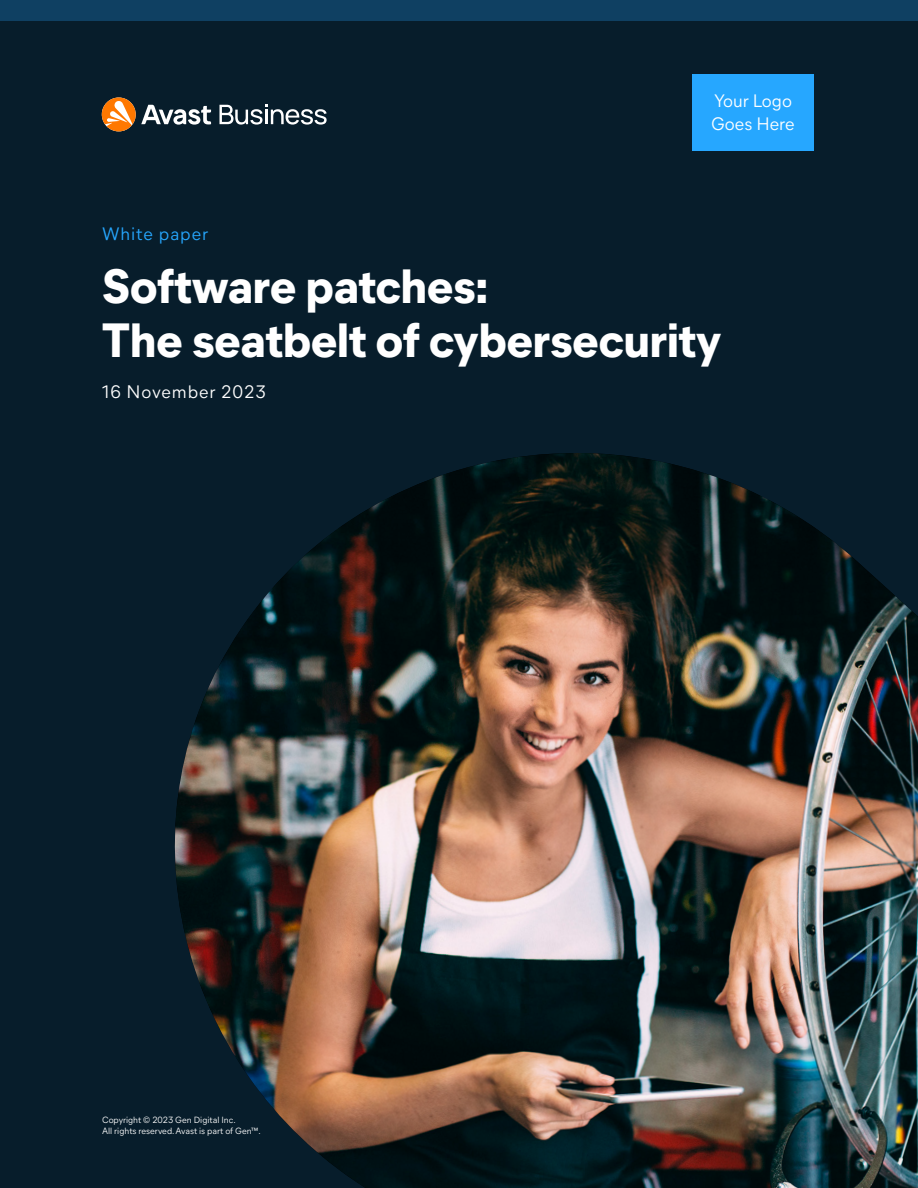
<style>
.page{position:relative;width:918px;height:1188px;background:#071d2b}
.page>*{position:absolute;margin:0;border:0;box-sizing:border-box;transform-origin:0 0}
.t1{font:800 48px/54px "Mier B03";color:#fff}
.t2{font:18px/22.5px "Mier B03";color:#fff}
.t3{font:18px "Mier B03";letter-spacing:.05em;color:#fff}
.t4{font:18px "Mier B03";letter-spacing:.05em;color:#26a7ff}
.t5{font:9px/10.8px "Mier B03";color:#fff}
</style>
<div class="page">
<div style="left:0;top:0;width:918px;height:21px;background:#0f4062"></div>
<img style="left:857px;top:561px;width:61px;height:627px">
<img style="left:174px;top:453px;width:683px;height:735px">
<svg style="left:219px;top:105px;width:108px;height:20px"></svg>
<svg style="left:102px;top:97px;width:109px;height:34px"></svg>
<div style="left:692px;top:74px;width:122px;height:76px;background:#26a7ff"></div>
<h2 class="t4" style="left:102px;top:221px;width:108px">White paper</h2>
<h2 class="t2" style="left:711px;top:89px;width:85px">Your Logo<br>Goes Here</h2>
<h1 class="t1" style="left:102px;top:256px;width:621px">Software patches:<br>The seatbelt of cybersecurity</h1>
<h2 class="t3" style="left:102px;top:379px;width:165px">16 November 2023</h2>
<p class="t5" style="left:102px;top:1114px;width:160px">Copyright © 2023 Gen Digital Inc.<br>All rights reserved.Avast is part of Gen™.</p>
</div>
